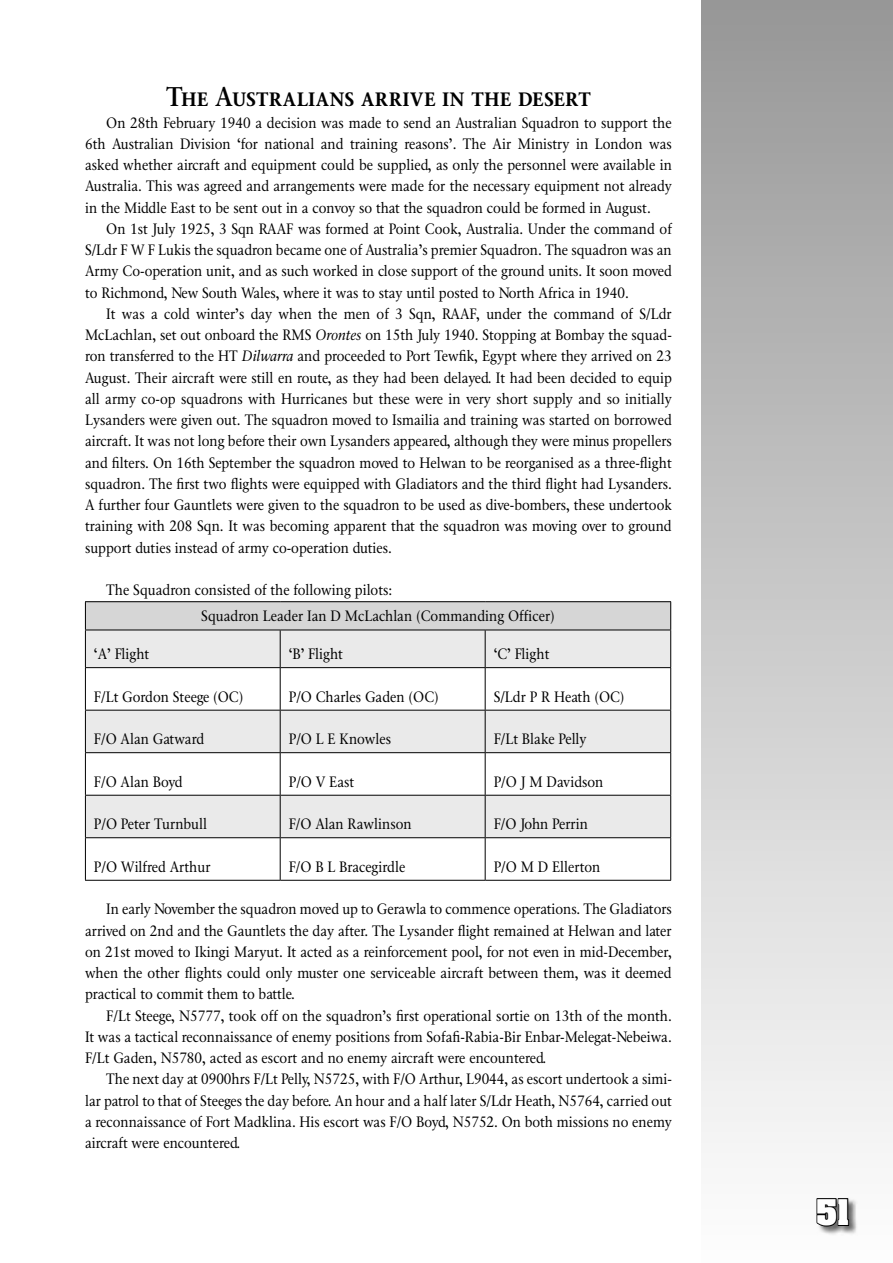
<style>
.page{position:relative;width:893px;height:1263px;background:#fff}
.page>*{position:absolute;margin:0;border:0;box-sizing:border-box;transform-origin:0 0}
.t1{font:700 30px "Aardvark";color:#fff}
.t2{font:700 27px "Classic EFN";letter-spacing:.03em;color:#000;scale:.9 1}
.t3{font:15px/26.2px "Classic EFN";color:#000;scale:.9 1}
.s1{font-style:italic}
</style>
<div class="page">
<div style="left:702px;top:0;width:191px;height:1263px;background:linear-gradient(to bottom,#979797,#fff)"></div>
<div style="left:816px;top:1198px;width:41px;height:37px;background:#f9f9f9"></div>
<div style="left:85px;top:602px;width:586px;height:28px;background:#d6d6d6"></div>
<svg style="left:86px;top:631px;width:584px;height:206px;fill:#eaeaea"></svg>
<hr style="left:85px;top:601px;width:195px;height:1px;background:#000">
<svg style="left:85px;top:602px;width:1px;height:28px"></svg>
<hr style="left:280px;top:601px;width:205px;height:1px;background:#000">
<hr style="left:485px;top:601px;width:186px;height:1px;background:#000">
<svg style="left:670px;top:602px;width:1px;height:28px"></svg>
<hr style="left:85px;top:630px;width:195px;height:1px;background:#000">
<hr style="left:85px;top:630px;width:1px;height:37px;background:#000">
<hr style="left:280px;top:630px;width:205px;height:1px;background:#000">
<hr style="left:280px;top:630px;width:1px;height:37px;background:#000">
<hr style="left:485px;top:630px;width:186px;height:1px;background:#000">
<hr style="left:485px;top:630px;width:1px;height:37px;background:#000">
<hr style="left:670px;top:630px;width:1px;height:37px;background:#000">
<hr style="left:85px;top:667px;width:195px;height:1px;background:#000">
<hr style="left:85px;top:668px;width:1px;height:42px;background:#000">
<hr style="left:280px;top:667px;width:205px;height:1px;background:#000">
<hr style="left:280px;top:668px;width:1px;height:42px;background:#000">
<hr style="left:485px;top:667px;width:186px;height:1px;background:#000">
<hr style="left:485px;top:668px;width:1px;height:42px;background:#000">
<hr style="left:670px;top:668px;width:1px;height:42px;background:#000">
<hr style="left:85px;top:710px;width:195px;height:1px;background:#000">
<hr style="left:85px;top:710px;width:1px;height:42px;background:#000">
<hr style="left:280px;top:710px;width:205px;height:1px;background:#000">
<hr style="left:280px;top:710px;width:1px;height:42px;background:#000">
<hr style="left:485px;top:710px;width:186px;height:1px;background:#000">
<hr style="left:485px;top:710px;width:1px;height:42px;background:#000">
<hr style="left:670px;top:710px;width:1px;height:42px;background:#000">
<hr style="left:85px;top:752px;width:195px;height:1px;background:#000">
<hr style="left:85px;top:753px;width:1px;height:42px;background:#000">
<hr style="left:280px;top:752px;width:205px;height:1px;background:#000">
<hr style="left:280px;top:753px;width:1px;height:42px;background:#000">
<hr style="left:485px;top:752px;width:186px;height:1px;background:#000">
<hr style="left:485px;top:753px;width:1px;height:42px;background:#000">
<hr style="left:670px;top:753px;width:1px;height:42px;background:#000">
<hr style="left:85px;top:795px;width:195px;height:1px;background:#000">
<hr style="left:85px;top:795px;width:1px;height:42px;background:#000">
<hr style="left:280px;top:795px;width:205px;height:1px;background:#000">
<hr style="left:280px;top:795px;width:1px;height:42px;background:#000">
<hr style="left:485px;top:795px;width:186px;height:1px;background:#000">
<hr style="left:485px;top:795px;width:1px;height:42px;background:#000">
<hr style="left:670px;top:795px;width:1px;height:42px;background:#000">
<hr style="left:85px;top:837px;width:195px;height:1px;background:#000">
<hr style="left:85px;top:838px;width:1px;height:42px;background:#000">
<hr style="left:280px;top:837px;width:205px;height:1px;background:#000">
<hr style="left:280px;top:838px;width:1px;height:42px;background:#000">
<hr style="left:485px;top:837px;width:186px;height:1px;background:#000">
<hr style="left:485px;top:838px;width:1px;height:42px;background:#000">
<hr style="left:670px;top:838px;width:1px;height:42px;background:#000">
<hr style="left:85px;top:880px;width:195px;height:1px;background:#000">
<hr style="left:280px;top:880px;width:205px;height:1px;background:#000">
<hr style="left:485px;top:880px;width:186px;height:1px;background:#000">
<div style="left:816px;top:1197px;width:41px;height:37px;background:#000;opacity:.35"></div>
<svg style="left:816px;top:1197px;width:34px;height:30px"></svg>
<p class="t2" style="left:166px;top:81px;width:473px">The Australians arrive in the desert</p>
<p class="t3" style="left:106px;top:110px;width:630px">On 28th February 1940 a decision was made to send an Australian Squadron to support the</p>
<p class="t3" style="left:85px;top:131px;width:653px">6th Australian Division ‘for national and training reasons’. The Air Ministry in London was</p>
<p class="t3" style="left:85px;top:152px;width:653px">asked whether aircraft and equipment could be supplied, as only the personnel were available in</p>
<p class="t3" style="left:85px;top:174px;width:654px">Australia. This was agreed and arrangements were made for the necessary equipment not already</p>
<p class="t3" style="left:85px;top:195px;width:630px">in the Middle East to be sent out in a convoy so that the squadron could be formed in August.</p>
<p class="t3" style="left:106px;top:216px;width:630px">On 1st July 1925, 3 Sqn RAAF was formed at Point Cook, Australia. Under the command of</p>
<p class="t3" style="left:85px;top:238px;width:653px">S/Ldr F W F Lukis the squadron became one of Australia’s premier Squadron. The squadron was an</p>
<p class="t3" style="left:85px;top:259px;width:653px">Army Co-operation unit, and as such worked in close support of the ground units. It soon moved</p>
<p class="t3" style="left:85px;top:280px;width:606px">to Richmond, New South Wales, where it was to stay until posted to North Africa in 1940.</p>
<p class="t3" style="left:106px;top:301px;width:630px">It was a cold winter’s day when the men of 3 Sqn, RAAF, under the command of S/Ldr</p>
<p class="t3" style="left:85px;top:323px;width:653px">McLachlan, set out onboard the RMS <span class="s1">Orontes</span> on 15th July 1940. Stopping at Bombay the squad-</p>
<p class="t3" style="left:85px;top:344px;width:653px">ron transferred to the HT <span class="s1">Dilwarra</span> and proceeded to Port Tewfik, Egypt where they arrived on 23</p>
<p class="t3" style="left:85px;top:365px;width:654px">August. Their aircraft were still en route, as they had been delayed. It had been decided to equip</p>
<p class="t3" style="left:85px;top:386px;width:653px">all army co-op squadrons with Hurricanes but these were in very short supply and so initially</p>
<p class="t3" style="left:85px;top:408px;width:654px">Lysanders were given out. The squadron moved to Ismailia and training was started on borrowed</p>
<p class="t3" style="left:85px;top:429px;width:653px">aircraft. It was not long before their own Lysanders appeared, although they were minus propellers</p>
<p class="t3" style="left:85px;top:450px;width:653px">and filters. On 16th September the squadron moved to Helwan to be reorganised as a three-flight</p>
<p class="t3" style="left:85px;top:471px;width:653px">squadron. The first two flights were equipped with Gladiators and the third flight had Lysanders.</p>
<p class="t3" style="left:85px;top:493px;width:654px">A further four Gauntlets were given to the squadron to be used as dive-bombers, these undertook</p>
<p class="t3" style="left:85px;top:514px;width:653px">training with 208 Sqn. It was becoming apparent that the squadron was moving over to ground</p>
<p class="t3" style="left:85px;top:535px;width:342px">support duties instead of army co-operation duties.</p>
<p class="t3" style="left:201px;top:578px;width:394px;text-indent:-95px">The Squadron consisted of the following pilots:<br>Squadron Leader Ian D McLachlan (Commanding Officer)</p>
<p class="t3" style="left:94px;top:641px;width:63px">‘A’ Flight</p>
<p class="t3" style="left:289px;top:641px;width:62px">‘B’ Flight</p>
<p class="t3" style="left:494px;top:641px;width:64px">‘C’ Flight</p>
<p class="t3" style="left:94px;top:684px;width:168px">F/Lt Gordon Steege (OC)</p>
<p class="t3" style="left:289px;top:684px;width:168px">P/O Charles Gaden (OC)</p>
<p class="t3" style="left:494px;top:684px;width:147px">S/Ldr P R Heath (OC)</p>
<p class="t3" style="left:94px;top:727px;width:124px">F/O Alan Gatward</p>
<p class="t3" style="left:289px;top:727px;width:115px">P/O L E Knowles</p>
<p class="t3" style="left:494px;top:727px;width:105px">F/Lt Blake Pelly</p>
<p class="t3" style="left:94px;top:769px;width:100px">F/O Alan Boyd</p>
<p class="t3" style="left:289px;top:769px;width:74px">P/O V East</p>
<p class="t3" style="left:494px;top:769px;width:123px">P/O J M Davidson</p>
<p class="t3" style="left:94px;top:812px;width:127px">P/O Peter Turnbull</p>
<p class="t3" style="left:289px;top:812px;width:138px">F/O Alan Rawlinson</p>
<p class="t3" style="left:494px;top:812px;width:106px">F/O John Perrin</p>
<p class="t3" style="left:94px;top:854px;width:131px">P/O Wilfred Arthur</p>
<p class="t3" style="left:289px;top:854px;width:131px">F/O B L Bracegirdle</p>
<p class="t3" style="left:494px;top:854px;width:120px">P/O M D Ellerton</p>
<p class="t3" style="left:106px;top:897px;width:630px">In early November the squadron moved up to Gerawla to commence operations. The Gladiators</p>
<p class="t3" style="left:85px;top:918px;width:653px">arrived on 2nd and the Gauntlets the day after. The Lysander flight remained at Helwan and later</p>
<p class="t3" style="left:85px;top:939px;width:653px">on 21st moved to Ikingi Maryut. It acted as a reinforcement pool, for not even in mid-December,</p>
<p class="t3" style="left:85px;top:960px;width:653px">when the other flights could only muster one serviceable aircraft between them, was it deemed</p>
<p class="t3" style="left:85px;top:982px;width:235px">practical to commit them to battle.</p>
<p class="t3" style="left:106px;top:1003px;width:630px">F/Lt Steege, N5777, took off on the squadron’s first operational sortie on 13th of the month.</p>
<p class="t3" style="left:85px;top:1024px;width:654px">It was a tactical reconnaissance of enemy positions from Sofafi-Rabia-Bir Enbar-Melegat-Nebeiwa.</p>
<p class="t3" style="left:85px;top:1045px;width:514px">F/Lt Gaden, N5780, acted as escort and no enemy aircraft were encountered.</p>
<p class="t3" style="left:106px;top:1067px;width:630px">The next day at 0900hrs F/Lt Pelly, N5725, with F/O Arthur, L9044, as escort undertook a simi-</p>
<p class="t3" style="left:85px;top:1088px;width:654px">lar patrol to that of Steeges the day before. An hour and a half later S/Ldr Heath, N5764, carried out</p>
<p class="t3" style="left:85px;top:1109px;width:654px">a reconnaissance of Fort Madklina. His escort was F/O Boyd, N5752. On both missions no enemy</p>
<p class="t3" style="left:85px;top:1130px;width:174px">aircraft were encountered.</p>
<p class="t1" style="left:817px;top:1191px;width:35px">51</p>
</div>
